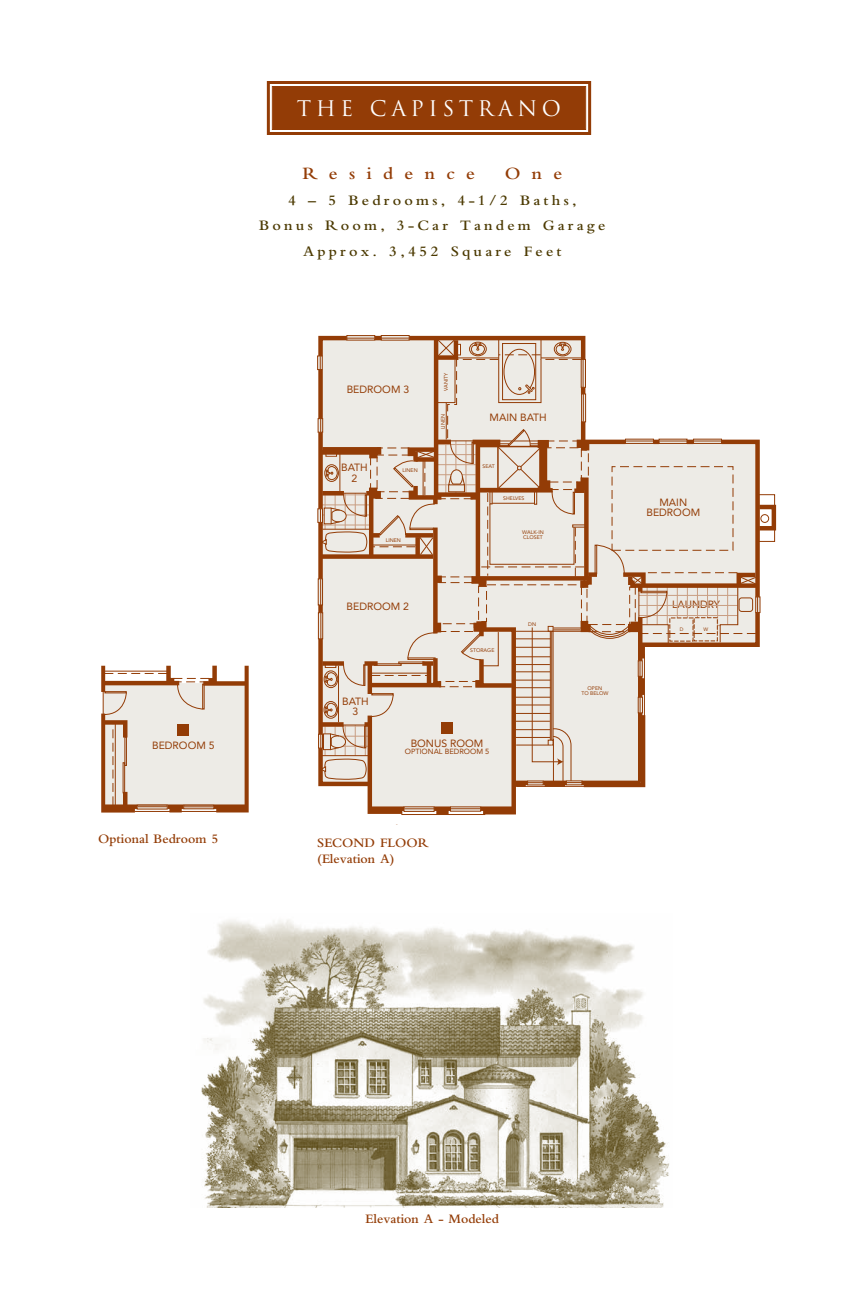
<style>
.page{position:relative;width:858px;height:1296px;background:#fff}
.page>*{position:absolute;margin:0;border:0;box-sizing:border-box;transform-origin:0 0}
.t1{font:21px "Trajan";letter-spacing:.215em;color:#fff}
.t2{font:600 18px "Bembo";letter-spacing:.6em;color:#933c06;scale:1.05 1}
.t3{font:600 15px/25.5px "Bembo";letter-spacing:.2em;color:#4b3900;text-align:center;scale:1.05 1}
.t4{font:600 13.5px/16.5px "Bembo";color:#933c06;text-align:right}
.t5{font:10.5px/10.5px "Avenir";color:#933c06;text-align:center}
.t6{font:7.5px "Avenir";color:#933c06}
.t7{font:5.25px/5.2px "Avenir";color:#933c06}
.t8{font:4.95px "Avenir";color:#933c06}
</style>
<div class="page">
<img style="left:201px;top:919px;width:469px;height:289px">
<svg style="left:317px;top:335px;width:458px;height:480px"></svg>
<div style="left:441px;top:722px;width:11px;height:11px;background:#933c06"></div>
<svg style="left:101px;top:665px;width:147px;height:148px;background:#e0d1c5"></svg>
<hr style="left:103px;top:687px;width:1px;height:31px;background:#933c06">
<div style="left:177px;top:725px;width:11px;height:11px;background:#933c06"></div>
<svg style="left:266px;top:81px;width:326px;height:54px;background:#9d4e1d"></svg>
<div style="left:272px;top:86px;width:314px;height:44px;border:1px solid #933c06"></div>
<h1 class="t1" style="left:297px;top:96px;width:266px">THE CAPISTRANO</h1>
<p class="t2" style="left:302px;top:164px;width:166px">Residence</p>
<p class="t2" style="left:504px;top:164px;width:56px">One</p>
<p class="t3" style="left:259px;top:187px;width:331px">4 – 5 Bedrooms, 4-1/2 Baths,<br>Bonus Room, 3-Car Tandem Garage<br>Approx. 3,452 Square Feet</p>
<p class="t5" style="left:152px;top:740px;width:64px">BEDROOM 5</p>
<p class="t4" style="left:98px;top:831px;width:122px">Optional Bedroom 5</p>
<p class="t5" style="left:346px;top:384px;width:64px">BEDROOM 3</p>
<p class="t5" style="left:341px;top:463px;width:28px">BATH<br>2</p>
<p class="t7" style="left:402px;top:468px;width:17px">LINEN</p>
<p class="t7" style="left:386px;top:538px;width:17px">LINEN</p>
<p class="t7" style="left:443px;top:391px;width:20px;rotate:-90deg">VANITY</p>
<p class="t7" style="left:440px;top:429px;width:17px;rotate:-90deg">LINEN</p>
<p class="t5" style="left:489px;top:412px;width:59px">MAIN BATH</p>
<p class="t7" style="left:482px;top:463px;width:14px">SEAT</p>
<p class="t8" style="left:438px;top:412px;width:6px">W</p>
<p class="t7" style="left:503px;top:495px;width:23px">SHELVES</p>
<p class="t7" style="left:522px;top:530px;width:23px">WALK-IN<br>CLOSET</p>
<p class="t5" style="left:346px;top:601px;width:64px">BEDROOM 2</p>
<p class="t5" style="left:342px;top:696px;width:28px">BATH<br>3</p>
<p class="t7" style="left:470px;top:648px;width:26px">STORAGE</p>
<p class="t7" style="left:528px;top:621px;width:9px">DN</p>
<p class="t5" style="left:410px;top:738px;width:74px">BONUS ROOM</p>
<p class="t6" style="left:404px;top:747px;width:86px">OPTIONAL BEDROOM 5</p>
<p class="t4" style="left:317px;top:834px;width:18px">Seco</p>
<p class="t4" style="left:317px;top:834px;width:82px">nd Floor (Elevation A)</p>
<p class="t7" style="left:581px;top:685px;width:29px;text-align:center">OPEN<br>TO BELOW</p>
<p class="t5" style="left:646px;top:497px;width:55px">MAIN<br>BEDROOM</p>
<p class="t5" style="left:672px;top:599px;width:49px">LAUNDRY</p>
<p class="t8" style="left:679px;top:626px;width:5px">D</p>
<p class="t8" style="left:703px;top:626px;width:6px">W</p>
<p class="t4" style="left:365px;top:1210px;width:135px">Elevation A - Modeled</p>
</div>
